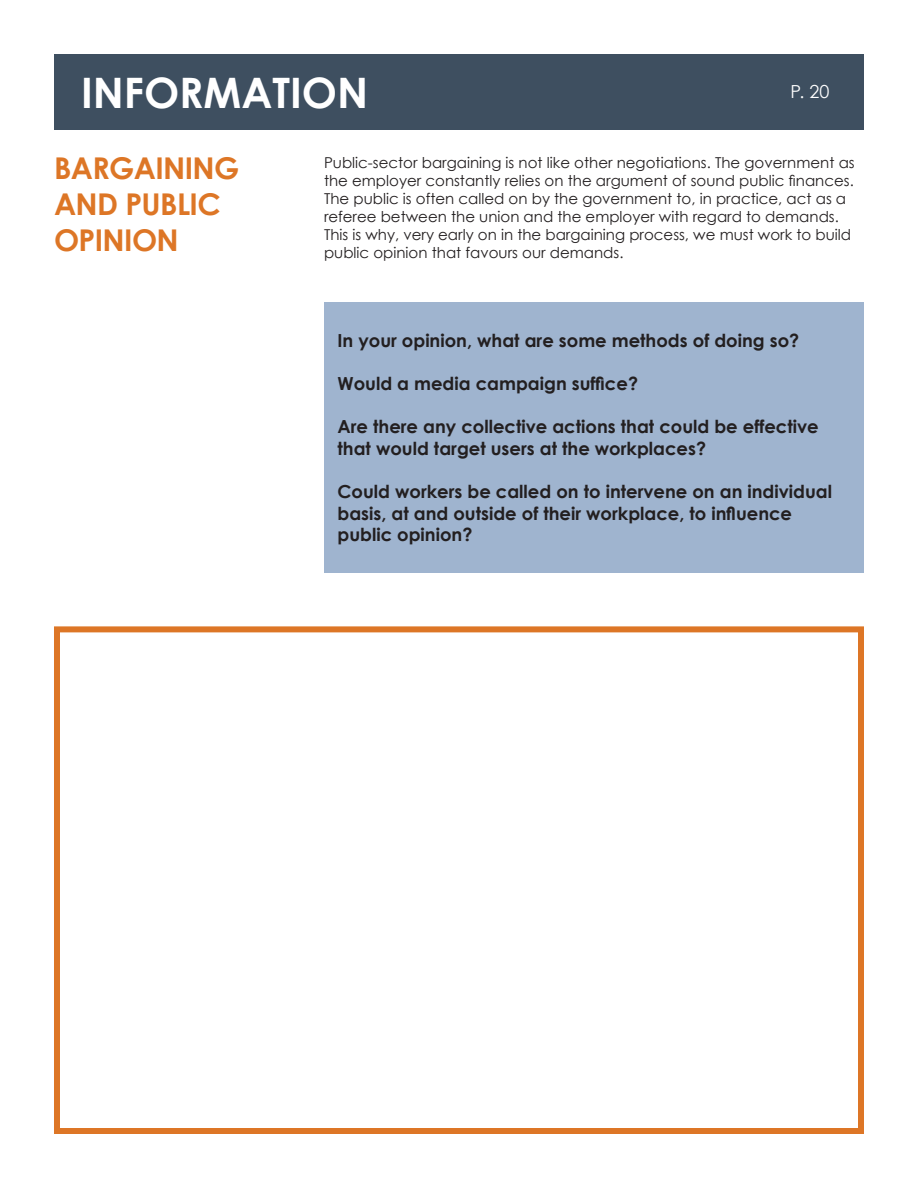
<style>
.page{position:relative;width:918px;height:1188px;background:#fff}
.page>*{position:absolute;margin:0;border:0;box-sizing:border-box;transform-origin:0 0}
.t1{font:700 42px "Century Gothic";color:#fff}
.t2{font:700 30px/36px "Century Gothic";letter-spacing:-.02em;color:#dd7626}
.t3{font:700 18px/21.6px "Century Gothic";color:#231f20}
.t4{font:18px "Century Gothic";color:#fff}
.t5{font:15px/18px "Century Gothic";color:#231f20}
</style>
<div class="page">
<div style="left:54px;top:54px;width:810px;height:76px;background:#3e4f60"></div>
<div style="left:324px;top:302px;width:540px;height:270px;background:#9fb4cf"></div>
<div style="left:54px;top:626px;width:810px;height:508px;border:6px solid #dd7626"></div>
<h1 class="t1" style="left:81px;top:65px;width:289px">INFORMATION</h1>
<p class="t4" style="left:791px;top:80px;width:40px">P. 20</p>
<h2 class="t2" style="left:54px;top:149px;width:187px">BARGAINING<br>AND PUBLIC<br>OPINION</h2>
<p class="t5" style="left:324px;top:153px;width:532px">Public-sector bargaining is not like other negotiations. The government as the employer constantly relies on the argument of sound public finances.<br>The public is often called on by the government to, in practice, act as a referee between the union and the employer with regard to demands.<br>This is why, very early on in the bargaining process, we must work to build public opinion that favours our demands.</p>
<p class="t3" style="left:338px;top:329px;width:463px">In your opinion, what are some methods of doing so?</p>
<p class="t3" style="left:338px;top:372px;width:302px">Would a media campaign suffice?</p>
<p class="t3" style="left:338px;top:415px;width:483px">Are there any collective actions that could be effective that would target users at the workplaces?</p>
<p class="t3" style="left:338px;top:480px;width:496px">Could workers be called on to intervene on an individual basis, at and outside of their workplace, to influence public opinion?</p>
</div>
